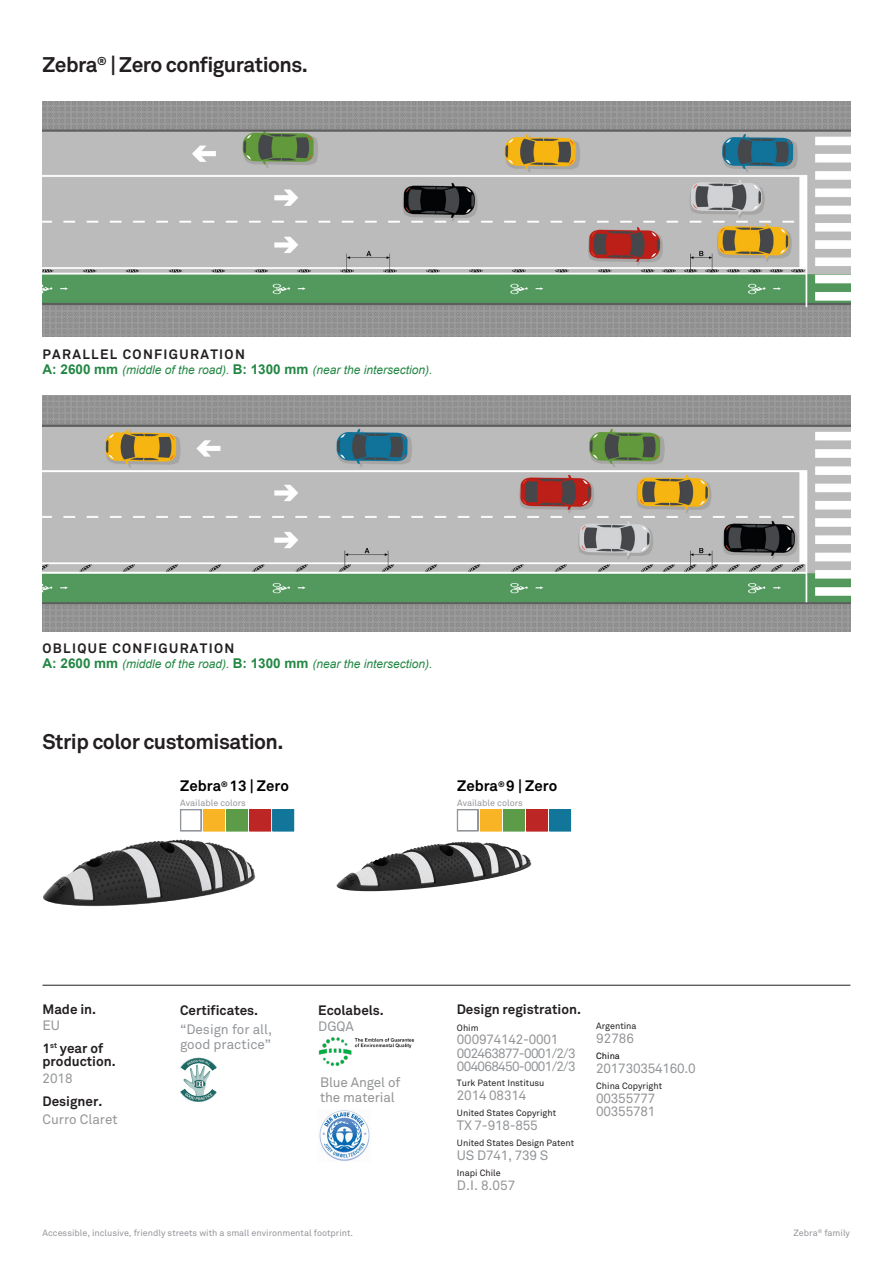
<style>
.page{position:relative;width:893px;height:1263px;background:#fff}
.page>*{position:absolute;margin:0;border:0;box-sizing:border-box;transform-origin:0 0}
.t1{font:700 21px "Akkurat";letter-spacing:-.025em;color:#231f20}
.t2{font:700 15px "Akkurat";color:#000001}
.t3{font:13.5px "Akkurat";letter-spacing:-.015em;color:#939598}
.t4{font:700 13.5px/16.5px "Akkurat";color:#231f20}
.t5{font:700 13.5px "Akkurat";letter-spacing:.1em;color:#231f20}
.t6{font:13.5px "Akkurat";letter-spacing:-.05em;color:#939598}
.t7{font:13.5px "Akkurat";color:#929599}
.t8{font:13.5px/15px "Akkurat";letter-spacing:-.01em;color:#929394}
.t9{font:italic 12px "Arial";color:#238744}
.t10{font:9px "Akkurat";color:#929599}
.t11{font:9px "Akkurat";color:#231f20}
.t12{font:9px "Akkurat";color:#000001}
.t13{font:700 7.5px "Akkurat";color:#231f20}
.s1{font-weight:700;font-style:normal;font-size:13.5px}
.s2{font-weight:400;color:#939598}
.s3{font-size:13.5px}
</style>
<div class="page">
<img style="left:43px;top:396px;width:807px;height:235px">
<img style="left:43px;top:101px;width:807px;height:236px">
<img style="left:319px;top:1110px;width:51px;height:51px">
<svg style="left:259px;top:809px;width:35px;height:22px"></svg>
<img style="left:43px;top:809px;width:216px;height:98px">
<svg style="left:551px;top:809px;width:20px;height:22px"></svg>
<img style="left:336px;top:809px;width:215px;height:83px">
<img style="left:180px;top:1057px;width:37px;height:45px">
<img style="left:318px;top:1037px;width:97px;height:30px">
<hr style="left:43px;top:985px;width:807px;height:1px;background:#231f20">
<p class="t1" style="left:43px;top:51px;width:267px">Zebra<sup>®</sup> | Zero configurations.</p>
<p class="t5" style="left:43px;top:346px;width:204px">PARALLEL CONFIGURATION</p>
<p class="t9" style="left:43px;top:362px;width:391px"><span class="s1">A: 2600 mm</span> (middle of the road). <span class="s1">B: 1300 mm</span> (near the intersection).</p>
<p class="t5" style="left:43px;top:639px;width:193px">OBLIQUE CONFIGURATION</p>
<p class="t9" style="left:43px;top:655px;width:391px"><span class="s1">A: 2600 mm</span> (middle of the road). <span class="s1">B: 1300 mm</span> (near the intersection).</p>
<p class="t1" style="left:43px;top:728px;width:243px">Strip color customisation.</p>
<p class="t2" style="left:180px;top:776px;width:110px">Zebra<sup>®</sup> 13 | Zero</p>
<p class="t10" style="left:180px;top:798px;width:67px">Available colors</p>
<p class="t2" style="left:457px;top:776px;width:102px">Zebra<sup>®</sup> 9 | Zero</p>
<p class="t10" style="left:457px;top:798px;width:67px">Available colors</p>
<p class="t4" style="left:43px;top:1001px;width:55px">Made in.<br><span class="s2">EU</span></p>
<p class="t4" style="left:318px;top:1002px;width:67px">Ecolabels.</p>
<p class="t4" style="left:180px;top:1002px;width:80px">Certificates.</p>
<p class="t7" style="left:180px;top:1021px;width:94px">“Design for all,</p>
<p class="t3" style="left:318px;top:1018px;width:37px">DGQA</p>
<p class="t13" style="left:43px;top:1041px;width:16px"><span class="s3">1</span>st</p>
<p class="t7" style="left:180px;top:1036px;width:93px">good practice”</p>
<p class="t4" style="left:43px;top:1041px;width:75px;line-height:13.5px;text-align:center">year of production.</p>
<p class="t3" style="left:43px;top:1070px;width:32px">2018</p>
<p class="t4" style="left:43px;top:1093px;width:61px">Designer.</p>
<p class="t3" style="left:43px;top:1112px;width:77px">Curro Claret</p>
<p class="t8" style="left:320px;top:1075px;width:82px">Blue Angel of the material</p>
<p class="t4" style="left:457px;top:1001px;width:126px">Design registration.</p>
<p class="t11" style="left:457px;top:1022px;width:23px">Ohim</p>
<p class="t3" style="left:457px;top:1031px;width:103px">000974142-0001</p>
<p class="t6" style="left:457px;top:1045px;width:120px">002463877-0001/2/3</p>
<p class="t6" style="left:457px;top:1058px;width:120px">004068450-0001/2/3</p>
<p class="t11" style="left:457px;top:1078px;width:89px">Turk Patent Institusu</p>
<p class="t3" style="left:457px;top:1087px;width:71px">2014 08314</p>
<p class="t11" style="left:457px;top:1108px;width:101px">United States Copyright</p>
<p class="t3" style="left:457px;top:1117px;width:82px">TX 7-918-855</p>
<p class="t11" style="left:457px;top:1138px;width:119px">United States Design Patent</p>
<p class="t3" style="left:457px;top:1147px;width:93px">US D741, 739 S</p>
<p class="t11" style="left:457px;top:1168px;width:45px">Inapi Chile</p>
<p class="t3" style="left:457px;top:1177px;width:60px">D.I. 8.057</p>
<p class="t11" style="left:596px;top:1021px;width:42px">Argentina</p>
<p class="t3" style="left:596px;top:1030px;width:39px">92786</p>
<p class="t12" style="left:596px;top:1051px;width:25px">China</p>
<p class="t3" style="left:596px;top:1060px;width:101px">201730354160.0</p>
<p class="t11" style="left:596px;top:1081px;width:67px">China Copyright</p>
<p class="t3" style="left:596px;top:1090px;width:61px">00355777</p>
<p class="t3" style="left:596px;top:1104px;width:61px">00355781</p>
<p class="t10" style="left:43px;top:1228px;width:312px">Accessible, inclusive, friendly streets with a small environmental footprint.</p>
<p class="t10" style="left:793px;top:1227px;width:58px">Zebra<sup>®</sup> family</p>
</div>
